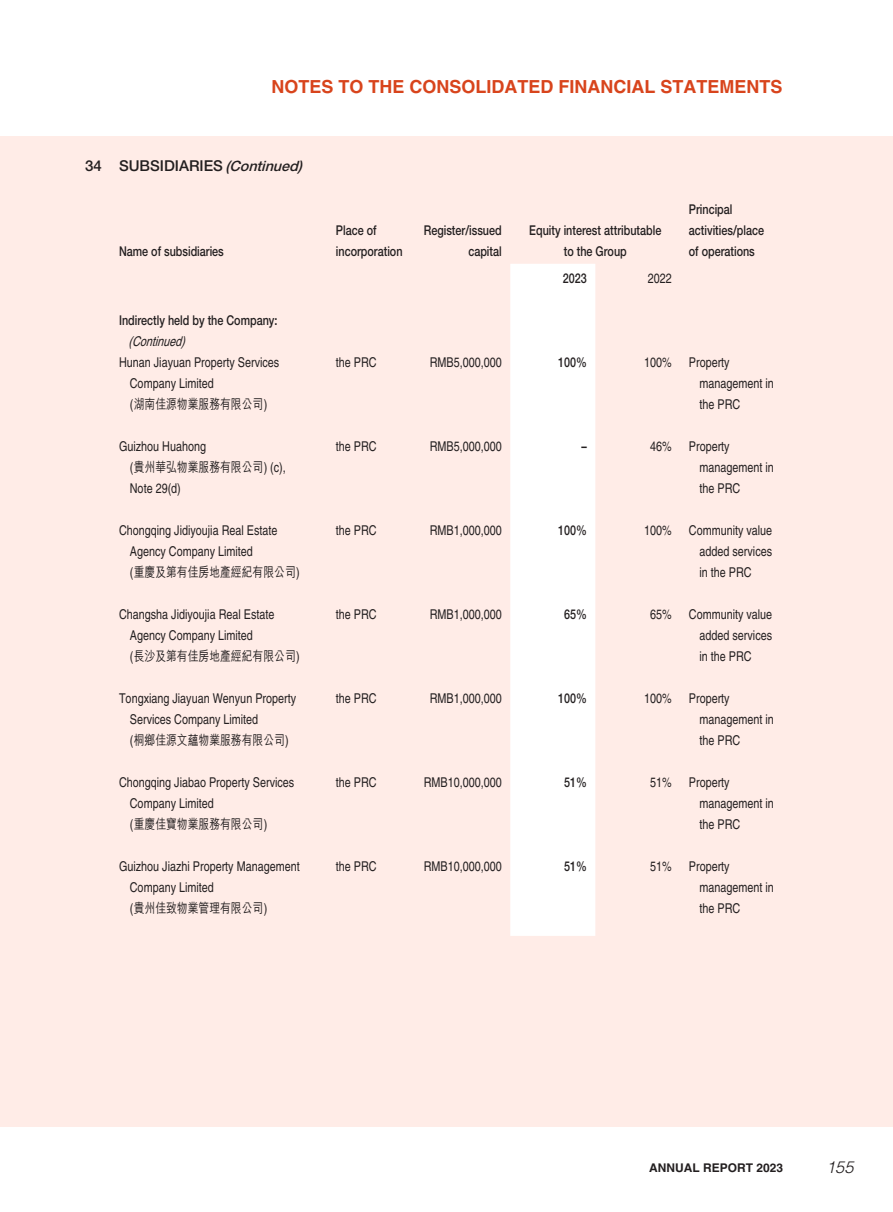
<style>
.page{position:relative;width:893px;height:1212px;background:#fff}
.page>*{position:absolute;margin:0;border:0;box-sizing:border-box;transform-origin:0 0}
.t1{font:700 18px "Helvetica LT Std";color:#d8441c}
.t2{font:italic 300 16.5px "Helvetica LT Std";color:#231f20}
.t3{font:500 15px "Helvetica Neue LT Std";color:#231f20}
.t4{font:13.5px/21px "Helvetica LT Std";color:#231f20;scale:.8 1}
.t5{font:500 13.5px/21px "Helvetica Neue LT Std";color:#231f20;scale:.8 1}
.t6{font:500 13.5px "M Hei HK";color:#231f20;scale:.8 1}
.t7{font:italic 13.5px "Helvetica LT Std";color:#231f20;scale:.8 1}
.t8{font:700 12px "Helvetica LT Std";color:#231f20}
.s1{font-style:italic;font-size:14.25px}
.s2{font-family:"Helvetica LT Std";font-weight:400}
</style>
<div class="page">
<div style="left:0;top:136px;width:893px;height:991px;background:#ffece7"></div>
<div style="left:510px;top:264px;width:85px;height:672px;background:#fff"></div>
<h1 class="t1" style="left:271px;top:76px;width:513px">NOTES TO THE CONSOLIDATED FINANCIAL STATEMENTS</h1>
<p class="t3" style="left:85px;top:156px;width:219px">34 SUBSIDIARIES <span class="s1">(Continued)</span></p>
<p class="t5" style="left:119px;top:240px;width:133px">Name of subsidiaries</p>
<p class="t5" style="left:119px;top:310px;width:200px">Indirectly held by the Company:</p>
<p class="t7" style="left:128px;top:333px;width:77px">(Continued)</p>
<p class="t4" style="left:130px;top:352px;width:188px;text-indent:-11px">Hunan Jiayuan Property Services<br>Company Limited</p>
<p class="t6" style="left:130px;top:394px;width:173px"><span class="s2">(</span>湖南佳源物業服務有限公司<span class="s2">)</span></p>
<p class="t4" style="left:119px;top:436px;width:110px">Guizhou Huahong</p>
<p class="t6" style="left:130px;top:457px;width:197px"><span class="s2">(</span>貴州華弘物業服務有限公司<span class="s2">) (c),</span></p>
<p class="t4" style="left:130px;top:478px;width:65px">Note 29(d)</p>
<p class="t4" style="left:130px;top:520px;width:186px;text-indent:-11px">Chongqing Jidiyoujia Real Estate<br>Agency Company Limited</p>
<p class="t6" style="left:130px;top:562px;width:214px"><span class="s2">(</span>重慶及第有佳房地產經紀有限公司<span class="s2">)</span></p>
<p class="t4" style="left:130px;top:604px;width:182px;text-indent:-11px">Changsha Jidiyoujia Real Estate<br>Agency Company Limited</p>
<p class="t6" style="left:130px;top:646px;width:214px"><span class="s2">(</span>長沙及第有佳房地產經紀有限公司<span class="s2">)</span></p>
<p class="t4" style="left:130px;top:688px;width:209px;text-indent:-11px">Tongxiang Jiayuan Wenyun Property<br>Services Company Limited</p>
<p class="t6" style="left:130px;top:730px;width:200px"><span class="s2">(</span>桐鄉佳源文蘊物業服務有限公司<span class="s2">)</span></p>
<p class="t4" style="left:130px;top:772px;width:207px;text-indent:-11px">Chongqing Jiabao Property Services<br>Company Limited</p>
<p class="t6" style="left:130px;top:814px;width:173px"><span class="s2">(</span>重慶佳寶物業服務有限公司<span class="s2">)</span></p>
<p class="t4" style="left:130px;top:856px;width:214px;text-indent:-11px">Guizhou Jiazhi Property Management<br>Company Limited</p>
<p class="t6" style="left:130px;top:898px;width:173px"><span class="s2">(</span>貴州佳致物業管理有限公司<span class="s2">)</span></p>
<p class="t5" style="left:336px;top:219px;width:85px">Place of incorporation</p>
<p class="t5" style="left:424px;top:219px;width:99px;text-align:right">Register/issued capital</p>
<p class="t5" style="left:529px;top:219px;width:167px;text-align:center">Equity interest attributable to the Group</p>
<p class="t5" style="left:563px;top:268px;width:32px">2023</p>
<p class="t4" style="left:648px;top:268px;width:32px">2022</p>
<p class="t5" style="left:689px;top:198px;width:96px">Principal activities/place of operations</p>
<p class="t4" style="left:336px;top:352px;width:53px">the PRC</p>
<p class="t4" style="left:430px;top:352px;width:92px">RMB5,000,000</p>
<p class="t5" style="left:558px;top:352px;width:38px">100%</p>
<p class="t4" style="left:644px;top:352px;width:36px">100%</p>
<p class="t4" style="left:699px;top:352px;width:95px;text-indent:-11px">Property management in the PRC</p>
<p class="t4" style="left:336px;top:436px;width:53px">the PRC</p>
<p class="t4" style="left:430px;top:436px;width:92px">RMB5,000,000</p>
<p class="t5" style="left:581px;top:436px;width:8px">–</p>
<p class="t4" style="left:650px;top:436px;width:29px">46%</p>
<p class="t4" style="left:699px;top:436px;width:95px;text-indent:-11px">Property management in the PRC</p>
<p class="t4" style="left:336px;top:520px;width:53px">the PRC</p>
<p class="t4" style="left:430px;top:520px;width:92px">RMB1,000,000</p>
<p class="t5" style="left:558px;top:520px;width:38px">100%</p>
<p class="t4" style="left:644px;top:520px;width:36px">100%</p>
<p class="t4" style="left:699px;top:520px;width:92px;text-align:justify;text-indent:-11px">Community value added services in the PRC</p>
<p class="t4" style="left:336px;top:604px;width:53px">the PRC</p>
<p class="t4" style="left:430px;top:604px;width:92px">RMB1,000,000</p>
<p class="t5" style="left:564px;top:604px;width:30px">65%</p>
<p class="t4" style="left:650px;top:604px;width:29px">65%</p>
<p class="t4" style="left:699px;top:604px;width:92px;text-align:justify;text-indent:-11px">Community value added services in the PRC</p>
<p class="t4" style="left:336px;top:688px;width:53px">the PRC</p>
<p class="t4" style="left:430px;top:688px;width:92px">RMB1,000,000</p>
<p class="t5" style="left:558px;top:688px;width:38px">100%</p>
<p class="t4" style="left:644px;top:688px;width:36px">100%</p>
<p class="t4" style="left:699px;top:688px;width:95px;text-indent:-11px">Property management in the PRC</p>
<p class="t4" style="left:336px;top:772px;width:53px">the PRC</p>
<p class="t4" style="left:424px;top:772px;width:99px">RMB10,000,000</p>
<p class="t5" style="left:564px;top:772px;width:30px">51%</p>
<p class="t4" style="left:650px;top:772px;width:29px">51%</p>
<p class="t4" style="left:699px;top:772px;width:95px;text-indent:-11px">Property management in the PRC</p>
<p class="t4" style="left:336px;top:856px;width:53px">the PRC</p>
<p class="t4" style="left:424px;top:856px;width:99px">RMB10,000,000</p>
<p class="t5" style="left:564px;top:856px;width:30px">51%</p>
<p class="t4" style="left:650px;top:856px;width:29px">51%</p>
<p class="t4" style="left:699px;top:856px;width:95px;text-indent:-11px">Property management in the PRC</p>
<p class="t8" style="left:649px;top:1160px;width:136px">ANNUAL REPORT 2023</p>
<p class="t2" style="left:826px;top:1156px;width:29px">155</p>
</div>
